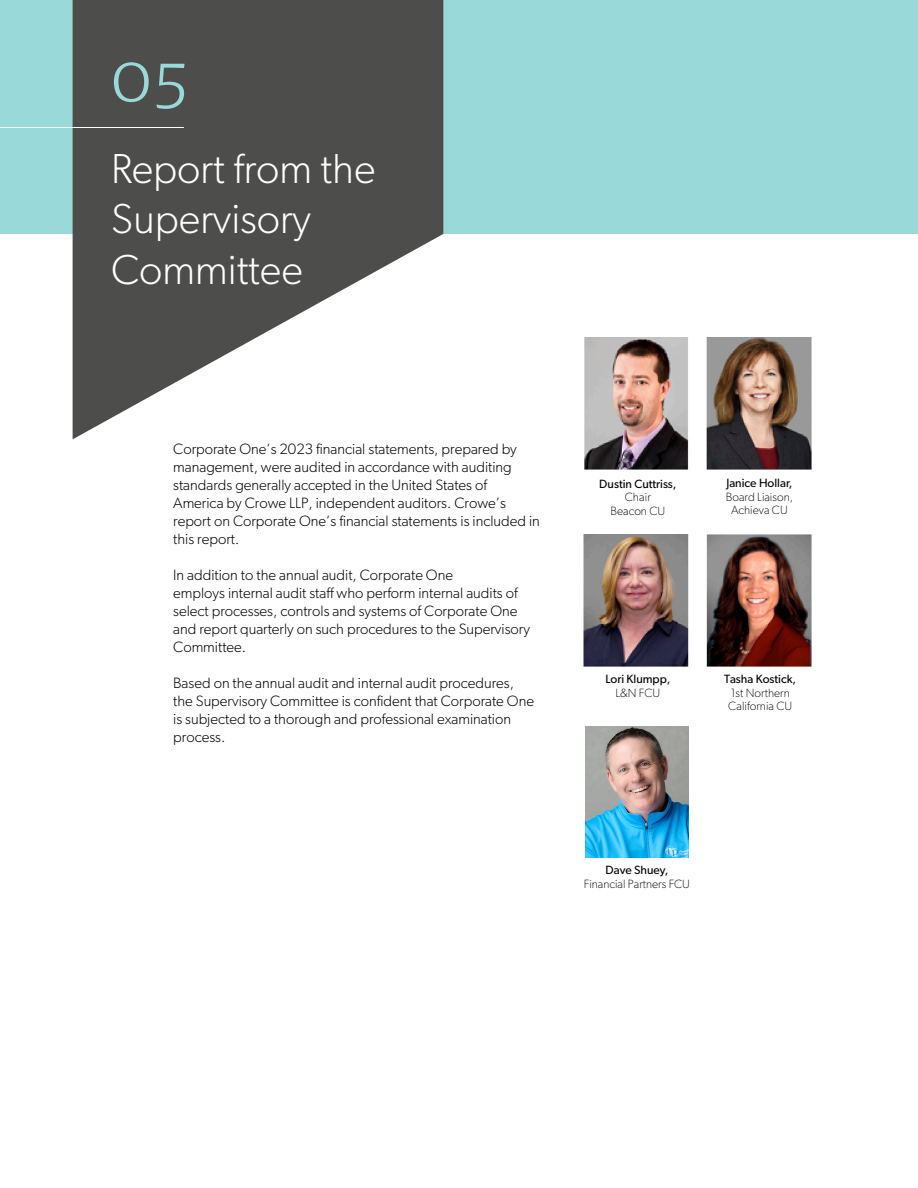
<style>
.page{position:relative;width:918px;height:1188px;background:#fff}
.page>*{position:absolute;margin:0;border:0;box-sizing:border-box;transform-origin:0 0}
.t1{font:300 72px "Tisa Pro";color:#9ad9d9}
.t2{font:300 42px/50.4px "Gibson";color:#fff}
.t3{font:300 15px/18px "Gibson";color:#000}
.t4{font:100 12px/13.5px "Gibson";color:#000}
.t5{font:12px "Gibson";color:#000}
</style>
<div class="page">
<div style="left:0;top:0;width:918px;height:233px;background:#9ad9d9"></div>
<svg style="left:73px;top:0;width:370px;height:439px;fill:#4d4d4b"></svg>
<hr style="left:0;top:127px;width:184px;height:1px;background:#fff">
<img style="left:585px;top:727px;width:103px;height:131px">
<img style="left:584px;top:338px;width:228px;height:132px">
<img style="left:583px;top:535px;width:229px;height:132px">
<p class="t1" style="left:110px;top:26px;width:79px">05</p>
<p class="t2" style="left:111px;top:143px;width:266px">Report from the<br>Supervisory<br>Committee</p>
<p class="t3" style="left:173px;top:440px;width:368px">Corporate One’s 2023 financial statements, prepared by management, were audited in accordance with auditing standards generally accepted in the United States of America by Crowe LLP, independent auditors. Crowe’s report on Corporate One’s financial statements is included in this report.</p>
<p class="t3" style="left:173px;top:566px;width:358px">In addition to the annual audit, Corporate One<br>employs internal audit staff who perform internal audits of select processes, controls and systems of Corporate One and report quarterly on such procedures to the Supervisory Committee.</p>
<p class="t3" style="left:173px;top:674px;width:362px">Based on the annual audit and internal audit procedures, the Supervisory Committee is confident that Corporate One is subjected to a thorough and professional examination process.</p>
<p class="t5" style="left:599px;top:476px;width:79px">Dustin Cuttriss,</p>
<p class="t4" style="left:625px;top:490px;width:28px">Chair</p>
<p class="t4" style="left:610px;top:504px;width:56px">Beacon CU</p>
<p class="t5" style="left:726px;top:476px;width:68px">Janice Hollar,</p>
<p class="t4" style="left:726px;top:490px;width:69px">Board Liaison,</p>
<p class="t4" style="left:731px;top:503px;width:58px">Achieva CU</p>
<p class="t5" style="left:605px;top:672px;width:66px">Lori Klumpp,</p>
<p class="t4" style="left:615px;top:686px;width:46px">L&amp;N FCU</p>
<p class="t5" style="left:724px;top:672px;width:74px">Tasha Kostick,</p>
<p class="t4" style="left:728px;top:686px;width:66px">1st Northern<br>California CU</p>
<p class="t5" style="left:605px;top:863px;width:64px">Dave Shuey,</p>
<p class="t4" style="left:584px;top:877px;width:108px">Financial Partners FCU</p>
</div>
